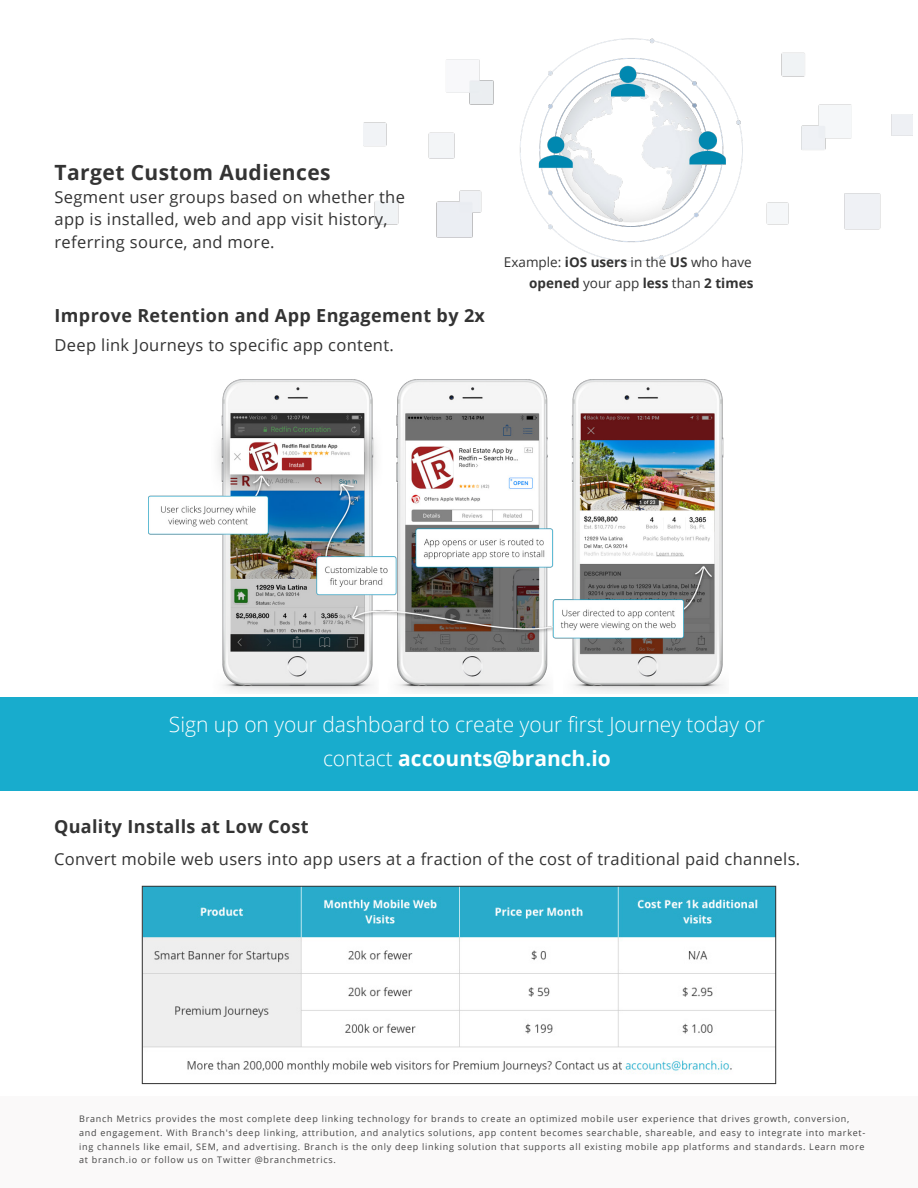
<style>
.page{position:relative;width:918px;height:1188px;background:#fff}
.page>*{position:absolute;margin:0;border:0;box-sizing:border-box;transform-origin:0 0}
.t1{font:300 21px/34.2px "Open Sans";color:#fff;text-align:center}
.t2{font:700 21px "Open Sans";letter-spacing:.02em;color:#333}
.t3{font:700 18px "Open Sans";letter-spacing:.02em;color:#333}
.t4{font:16.5px/22.5px "Open Sans";letter-spacing:.02em;color:#333}
.t5{font:13.5px/21px "Open Sans";color:#333;text-align:right}
.t6{font:9px/13.8px "Open Sans";letter-spacing:.08em;color:#444}
.s1{font-weight:700}
</style>
<div class="page">
<img style="left:364px;top:38px;width:548px;height:224px">
<div style="left:0;top:1096px;width:918px;height:92px;background:#faf9f9"></div>
<div style="left:0;top:697px;width:918px;height:94px;background:#18accd"></div>
<img style="left:148px;top:380px;width:576px;height:313px">
<img style="left:144px;top:888px;width:630px;height:185px">
<div style="left:142px;top:886px;width:634px;height:198px;border:1px solid #333"></div>
<h1 class="t2" style="left:55px;top:157px;width:278px">Target Custom Audiences</h1>
<h3 class="t4" style="left:55px;top:185px;width:352px">Segment user groups based on whether the app is installed, web and app visit history, referring source, and more.</h3>
<h2 class="t3" style="left:55px;top:303px;width:432px">Improve Retention and App Engagement by 2x</h2>
<h3 class="t4" style="left:55px;top:333px;width:341px">Deep link Journeys to specific app content.</h3>
<h3 class="t5" style="left:504px;top:251px;width:251px">Example: <span class="s1">iOS users</span> in the <span class="s1">US</span> who have <span class="s1">opened</span> your app <span class="s1">less</span> than <span class="s1">2 times</span></h3>
<h1 class="t1" style="left:169px;top:707px;width:598px">Sign up on your dashboard to create your first Journey today or contact <span class="s1">accounts@branch.io</span></h1>
<h2 class="t3" style="left:54px;top:814px;width:256px">Quality Installs at Low Cost</h2>
<h3 class="t4" style="left:54px;top:848px;width:748px">Convert mobile web users into app users at a fraction of the cost of traditional paid channels.</h3>
<p class="t6" style="left:79px;top:1112px;width:788px">Branch Metrics provides the most complete deep linking technology for brands to create an optimized mobile user experience that drives growth, conversion, and engagement. With Branch's deep linking, attribution, and analytics solutions, app content becomes searchable, shareable, and easy to integrate into market&shy;ing channels like email, SEM, and advertising. Branch is the only deep linking solution that supports all existing mobile app platforms and standards. Learn more at branch.io or follow us on Twitter @branchmetrics.</p>
</div>
